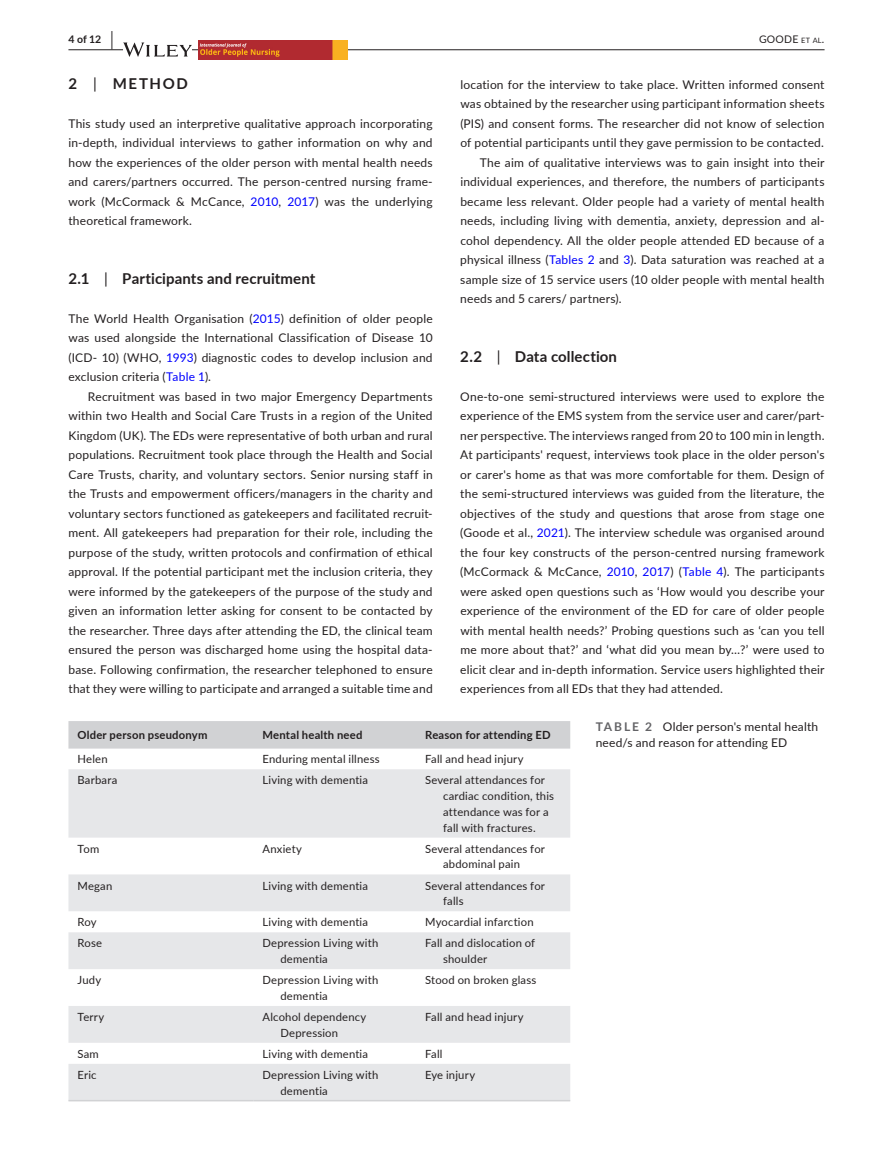
<style>
.page{position:relative;width:893px;height:1174px;background:#fff}
.page>*{position:absolute;margin:0;border:0;box-sizing:border-box;transform-origin:0 0}
.t1{font:700 15px "Lato";letter-spacing:.01em;color:#231f20}
.t2{font:12px/19.5px "Lato";letter-spacing:.015em;color:#231f20;text-align:justify}
.t3{font:11.25px/15.8px "Lato";letter-spacing:.02em;color:#231f20}
.t4{font:700 11.25px "Lato";letter-spacing:.02em;color:#231f20}
.t5{font:10.5px "Lato";letter-spacing:.02em;color:#231f20}
.t6{font:700 10.5px "Lato";color:#231f20}
.s1{font-size:19.5px}
.s2{font-size:7.35px}
.s3{font-weight:400}
.s4{color:#00f}
.s5{font-weight:700;color:#636366}
</style>
<div class="page">
<hr style="left:68px;top:49px;width:756px;height:1px;background:#231f20">
<svg style="left:123px;top:42px;width:69px;height:15px"></svg>
<img style="left:198px;top:40px;width:149px;height:19px">
<div style="left:68px;top:721px;width:502px;height:27px;background:#d1d2d4"></div>
<svg style="left:68px;top:769px;width:502px;height:331px;fill:#e6e7e9"></svg>
<hr style="left:68px;top:1100px;width:185px;height:1px;background:#d1d2d4">
<hr style="left:253px;top:1100px;width:163px;height:1px;background:#d1d2d4">
<hr style="left:416px;top:1100px;width:154px;height:1px;background:#d1d2d4">
<p class="t6" style="left:68px;top:31px;width:46px">4 of 12 <span class="s1">|</span></p>
<p class="t5" style="left:759px;top:31px;width:67px">GOODE <span class="s2">et al</span>.</p>
<p class="t1" style="left:68px;top:72px;width:121px">2 <span class="s3">|</span> METHOD</p>
<p class="t2" style="left:68px;top:113px;width:366px">This study used an interpretive qualitative approach incorporating in-depth, individual interviews to gather information on why and how the experiences of the older person with mental health needs and carers/partners occurred. The person-centred nursing frame&shy;work (McCormack &amp; McCance, <span class="s4">2010</span>, <span class="s4">2017</span>) was the underlying theoretical framework.</p>
<p class="t2" style="left:460px;top:74px;width:366px">location for the interview to take place. Written informed consent</p>
<p class="t2" style="left:460px;top:93px;width:366px">was obtained by the researcher using participant information sheets</p>
<p class="t2" style="left:460px;top:113px;width:366px">(PIS) and consent forms. The researcher did not know of selection</p>
<p class="t2" style="left:460px;top:132px;width:365px">of potential participants until they gave permission to be contacted.</p>
<p class="t2" style="left:480px;top:152px;width:346px">The aim of qualitative interviews was to gain insight into their</p>
<p class="t2" style="left:460px;top:171px;width:366px">individual experiences, and therefore, the numbers of participants</p>
<p class="t2" style="left:460px;top:191px;width:366px">became less relevant. Older people had a variety of mental health</p>
<p class="t2" style="left:460px;top:210px;width:366px">needs, including living with dementia, anxiety, depression and al-</p>
<p class="t2" style="left:460px;top:230px;width:366px">cohol dependency. All the older people attended ED because of a</p>
<p class="t2" style="left:460px;top:249px;width:366px">physical illness (<span class="s4">Tables 2</span> and <span class="s4">3</span>). Data saturation was reached at a</p>
<p class="t2" style="left:460px;top:269px;width:366px">sample size of 15 service users (10 older people with mental health</p>
<p class="t2" style="left:460px;top:288px;width:163px">needs and 5 carers/ partners).</p>
<p class="t1" style="left:68px;top:267px;width:248px">2.1 <span class="s3">|</span> Participants and recruitment</p>
<p class="t2" style="left:68px;top:308px;width:366px">The World Health Organisation (<span class="s4">2015</span>) definition of older people was used alongside the International Classification of Disease 10 (ICD- 10) (WHO, <span class="s4">1993</span>) diagnostic codes to develop inclusion and exclusion criteria (<span class="s4">Table 1</span>).</p>
<p class="t2" style="left:68px;top:386px;width:366px;text-indent:20px">Recruitment was based in two major Emergency Departments within two Health and Social Care Trusts in a region of the United Kingdom (UK). The EDs were representative of both urban and rural populations. Recruitment took place through the Health and Social Care Trusts, charity, and voluntary sectors. Senior nursing staff in the Trusts and empowerment officers/managers in the charity and voluntary sectors functioned as gatekeepers and facilitated recruit&shy;ment. All gatekeepers had preparation for their role, including the purpose of the study, written protocols and confirmation of ethical approval. If the potential participant met the inclusion criteria, they were informed by the gatekeepers of the purpose of the study and given an information letter asking for consent to be contacted by the researcher. Three days after attending the ED, the clinical team ensured the person was discharged home using the hospital data&shy;base. Following confirmation, the researcher telephoned to ensure that they were willing to participate and arranged a suitable time and</p>
<p class="t1" style="left:460px;top:345px;width:158px">2.2 <span class="s3">|</span> Data collection</p>
<p class="t2" style="left:460px;top:386px;width:366px">One-to-one semi-structured interviews were used to explore the experience of the EMS system from the service user and carer/part&shy;ner perspective. The interviews ranged from 20 to 100 min in length.<br>At participants' request, interviews took place in the older person's or carer's home as that was more comfortable for them. Design of the semi-structured interviews was guided from the literature, the objectives of the study and questions that arose from stage one (Goode et al., <span class="s4">2021</span>). The interview schedule was organised around the four key constructs of the person-centred nursing framework (McCormack &amp; McCance, <span class="s4">2010</span>, <span class="s4">2017</span>) (<span class="s4">Table 4</span>). The participants were asked open questions such as ‘How would you describe your experience of the environment of the ED for care of older people with mental health needs?’ Probing questions such as ‘can you tell me more about that?’ and ‘what did you mean by…?’ were used to elicit clear and in-depth information. Service users highlighted their experiences from all EDs that they had attended.</p>
<p class="t4" style="left:77px;top:727px;width:132px">Older person pseudonym</p>
<p class="t4" style="left:262px;top:727px;width:101px">Mental health need</p>
<p class="t4" style="left:425px;top:727px;width:127px">Reason for attending ED</p>
<p class="t3" style="left:77px;top:751px;width:32px">Helen</p>
<p class="t3" style="left:262px;top:751px;width:119px">Enduring mental illness</p>
<p class="t3" style="left:425px;top:751px;width:100px">Fall and head injury</p>
<p class="t3" style="left:77px;top:772px;width:41px">Barbara</p>
<p class="t3" style="left:262px;top:772px;width:107px">Living with dementia</p>
<p class="t3" style="left:443px;top:772px;width:112px;text-indent:-18px">Several attendances for cardiac condition, this attendance was for a fall with fractures.</p>
<p class="t3" style="left:77px;top:840px;width:23px">Tom</p>
<p class="t3" style="left:262px;top:840px;width:41px">Anxiety</p>
<p class="t3" style="left:443px;top:840px;width:103px;text-indent:-18px">Several attendances for abdominal pain</p>
<p class="t3" style="left:77px;top:877px;width:36px">Megan</p>
<p class="t3" style="left:262px;top:877px;width:107px">Living with dementia</p>
<p class="t3" style="left:443px;top:877px;width:103px;text-indent:-18px">Several attendances for falls</p>
<p class="t3" style="left:77px;top:914px;width:21px">Roy</p>
<p class="t3" style="left:262px;top:914px;width:107px">Living with dementia</p>
<p class="t3" style="left:425px;top:914px;width:110px">Myocardial infarction</p>
<p class="t3" style="left:77px;top:935px;width:26px">Rose</p>
<p class="t3" style="left:280px;top:935px;width:99px;text-indent:-18px">Depression Living with dementia</p>
<p class="t3" style="left:443px;top:935px;width:94px;text-indent:-18px">Fall and dislocation of shoulder</p>
<p class="t3" style="left:77px;top:971px;width:25px">Judy</p>
<p class="t3" style="left:280px;top:971px;width:99px;text-indent:-18px">Depression Living with dementia</p>
<p class="t3" style="left:425px;top:971px;width:113px">Stood on broken glass</p>
<p class="t3" style="left:77px;top:1008px;width:28px">Terry</p>
<p class="t3" style="left:280px;top:1008px;width:87px;text-indent:-18px">Alcohol dependency<br>Depression</p>
<p class="t3" style="left:425px;top:1008px;width:100px">Fall and head injury</p>
<p class="t3" style="left:77px;top:1045px;width:23px">Sam</p>
<p class="t3" style="left:262px;top:1045px;width:107px">Living with dementia</p>
<p class="t3" style="left:425px;top:1045px;width:19px">Fall</p>
<p class="t3" style="left:77px;top:1066px;width:21px">Eric</p>
<p class="t3" style="left:280px;top:1066px;width:99px;text-indent:-18px">Depression Living with dementia</p>
<p class="t3" style="left:425px;top:1066px;width:52px">Eye injury</p>
<p class="t2" style="left:596px;top:717px;width:224px;line-height:16.5px"><span class="s5">TABLE 2</span> Older person's mental health need/s and reason for attending ED</p>
</div>
